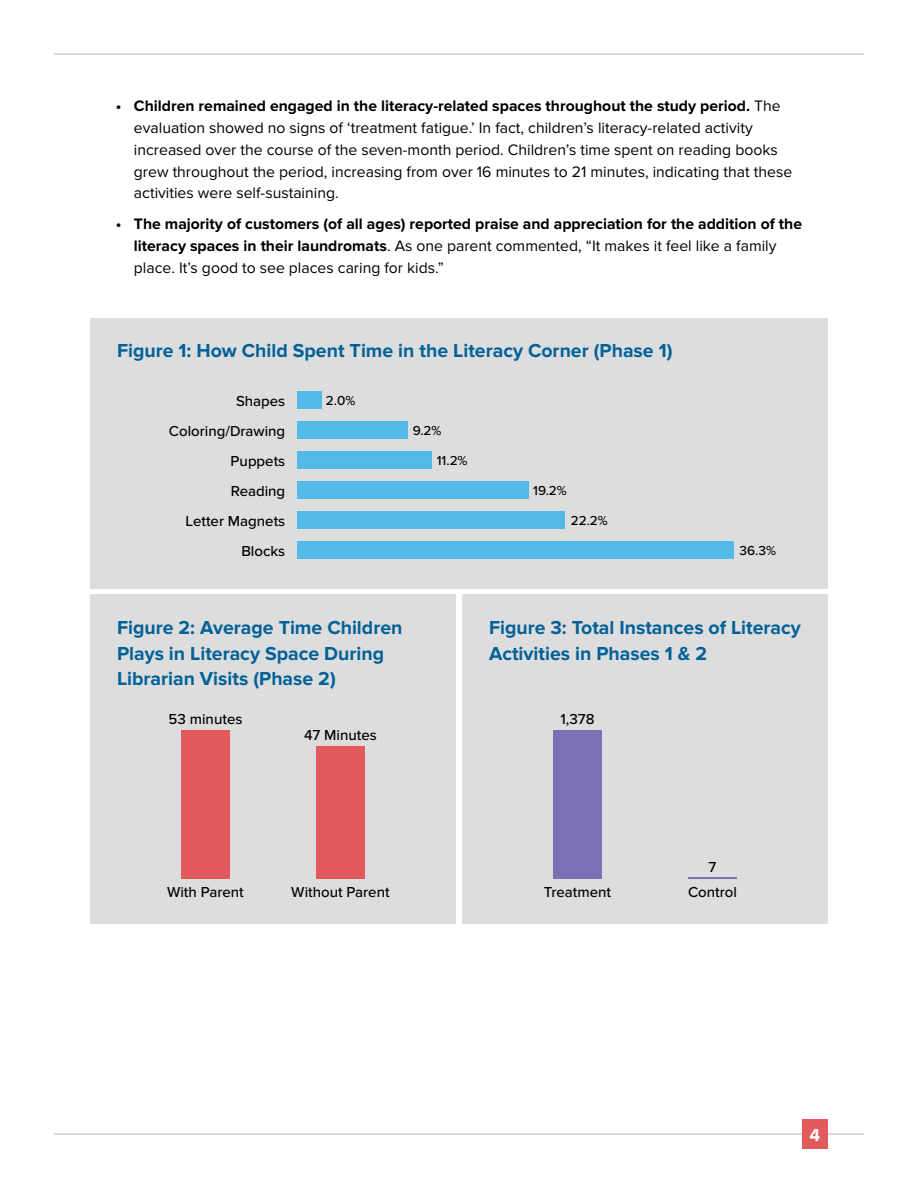
<style>
.page{position:relative;width:918px;height:1188px;background:#fff}
.page>*{position:absolute;margin:0;border:0;box-sizing:border-box;transform-origin:0 0}
.t1{font:700 19.5px/25.5px "Proxima Nova";color:#006198}
.t2{font:700 18px "Proxima Nova";color:#fff}
.t3{font:15.75px/21.8px "Proxima Nova";color:#000}
.t4{font:700 15.75px/21.8px "Proxima Nova";color:#000}
.t5{font:500 15px/25.3px "Proxima Nova";color:#000;text-align:center}
.t6{font:500 13.5px "Proxima Nova";color:#000}
.s1{font-weight:700}
.s2{font-weight:400}
</style>
<div class="page">
<hr style="left:54px;top:1133px;width:810px;height:2px;background:#cdcccb">
<div style="left:802px;top:1119px;width:26px;height:30px;background:#e25a5e"></div>
<hr style="left:54px;top:53px;width:810px;height:2px;background:#cdcccb">
<div style="left:90px;top:318px;width:738px;height:271px;background:#ddddde"></div>
<div style="left:297px;top:391px;width:24px;height:18px;background:#52b9e9"></div>
<div style="left:297px;top:481px;width:232px;height:18px;background:#52b9e9"></div>
<div style="left:297px;top:421px;width:111px;height:18px;background:#52b9e9"></div>
<div style="left:297px;top:511px;width:268px;height:18px;background:#52b9e9"></div>
<div style="left:297px;top:451px;width:135px;height:18px;background:#52b9e9"></div>
<div style="left:297px;top:541px;width:437px;height:18px;background:#52b9e9"></div>
<div style="left:90px;top:595px;width:366px;height:329px;background:#ddddde"></div>
<div style="left:181px;top:730px;width:49px;height:149px;background:#e25a5e"></div>
<div style="left:316px;top:746px;width:49px;height:133px;background:#e25a5e"></div>
<div style="left:462px;top:595px;width:366px;height:329px;background:#ddddde"></div>
<div style="left:553px;top:730px;width:49px;height:149px;background:#7a70b4"></div>
<hr style="left:688px;top:878px;width:49px;height:1px;background:#7a70b4">
<p class="t3" style="left:134px;top:96px;width:660px;text-indent:-18px"><span class="s1">• Children remained engaged in the literacy-related spaces throughout the study period.</span> The evaluation showed no signs of ‘treatment fatigue.’ In fact, children’s literacy-related activity increased over the course of the seven-month period. Children’s time spent on reading books grew throughout the period, increasing from over 16 minutes to 21 minutes, indicating that these activities were self-sustaining.</p>
<p class="t4" style="left:134px;top:214px;width:670px;text-indent:-18px">• The majority of customers (of all ages) reported praise and appreciation for the addition of the literacy spaces in their laundromats<span class="s2">. As one parent commented, “It makes it feel like a family place. It’s good to see places caring for kids.”</span></p>
<p class="t1" style="left:117px;top:339px;width:557px">Figure 1: How Child Spent Time in the Literacy Corner (Phase 1)</p>
<p class="t5" style="left:236px;top:389px;width:51px">Shapes</p>
<p class="t6" style="left:326px;top:393px;width:31px">2.0%</p>
<p class="t5" style="left:169px;top:419px;width:118px">Coloring/Drawing</p>
<p class="t6" style="left:413px;top:423px;width:30px">9.2%</p>
<p class="t5" style="left:231px;top:449px;width:56px">Puppets</p>
<p class="t6" style="left:437px;top:453px;width:32px">11.2%</p>
<p class="t5" style="left:231px;top:479px;width:56px">Reading</p>
<p class="t6" style="left:533px;top:483px;width:35px">19.2%</p>
<p class="t5" style="left:186px;top:509px;width:101px">Letter Magnets</p>
<p class="t6" style="left:571px;top:513px;width:39px">22.2%</p>
<p class="t5" style="left:241px;top:539px;width:45px">Blocks</p>
<p class="t6" style="left:740px;top:543px;width:38px">36.3%</p>
<p class="t1" style="left:117px;top:616px;width:287px">Figure 2: Average Time Children<br>Plays in Literacy Space During<br>Librarian Visits (Phase 2)</p>
<p class="t5" style="left:169px;top:707px;width:75px">53 minutes</p>
<p class="t5" style="left:304px;top:723px;width:74px">47 Minutes</p>
<p class="t1" style="left:489px;top:616px;width:313px">Figure 3: Total Instances of Literacy<br>Activities in Phases 1 &amp; 2</p>
<p class="t5" style="left:560px;top:707px;width:36px">1,378</p>
<p class="t5" style="left:167px;top:880px;width:78px">With Parent</p>
<p class="t5" style="left:291px;top:880px;width:100px">Without Parent</p>
<p class="t5" style="left:544px;top:880px;width:69px">Treatment</p>
<p class="t5" style="left:688px;top:854px;width:50px">7<br>Control</p>
<p class="t2" style="left:810px;top:1125px;width:12px">4</p>
</div>
